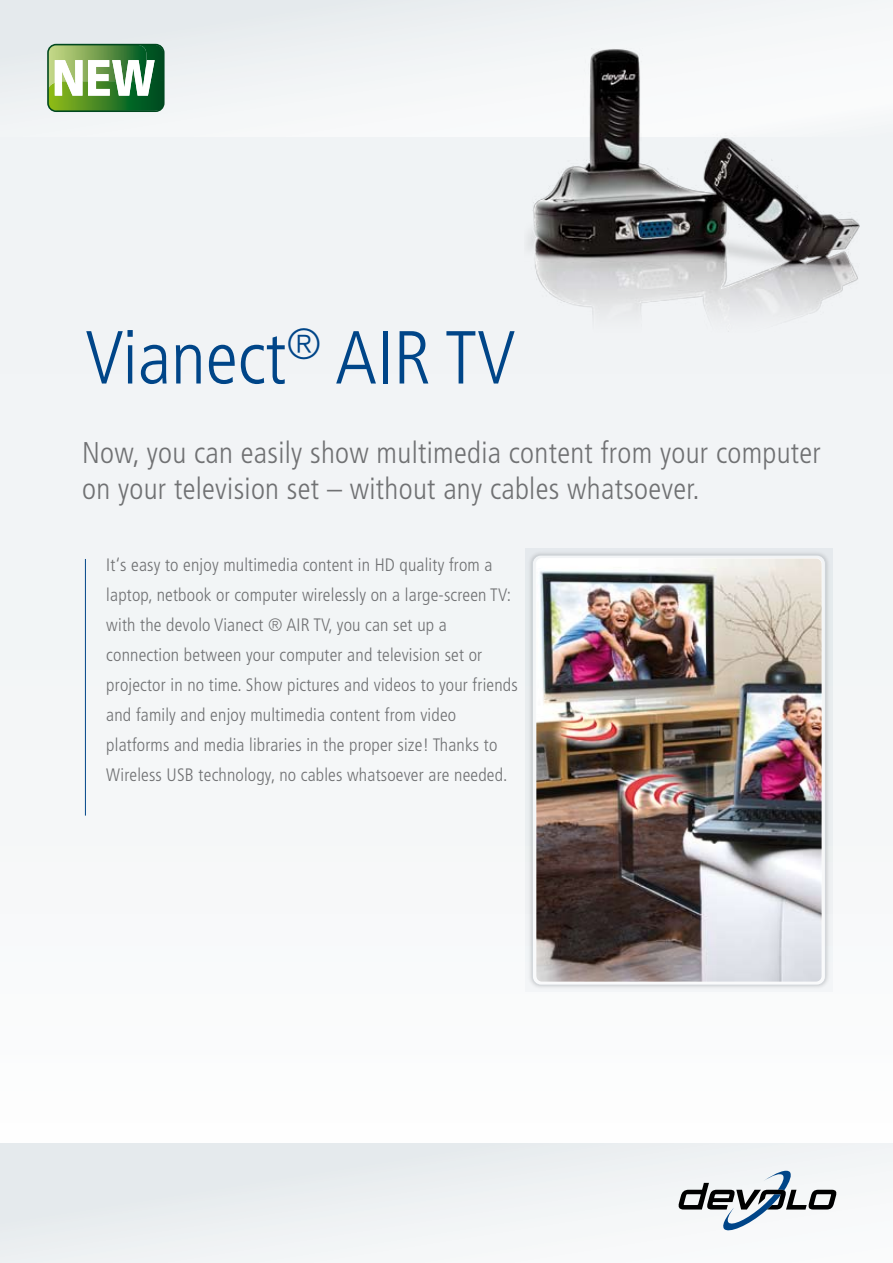
<style>
.page{position:relative;width:893px;height:1263px;background:#fff}
.page>*{position:absolute;margin:0;border:0;box-sizing:border-box;transform-origin:0 0}
.t1{font:300 condensed 75px "Frutiger";color:#004588}
.t2{font:300 condensed 30px/36px "Frutiger";letter-spacing:.01em;color:#707173}
.t3{font:300 condensed 18px/30px "Frutiger";letter-spacing:.01em;color:#707173}
</style>
<div class="page">
<div style="left:0;top:0;width:893px;height:155px;background:linear-gradient(to right,#eaeef1,#f6f8f9)"></div>
<div style="left:0;top:137px;width:893px;height:1021px;background:#f2f5f6"></div>
<div style="left:0;top:1143px;width:893px;height:120px;background:#edf1f3"></div>
<svg style="left:678px;top:1170px;width:159px;height:64px"></svg>
<img style="left:527px;top:49px;width:333px;height:283px">
<hr style="left:85px;top:559px;width:1px;height:256px;background:#004588">
<img style="left:526px;top:548px;width:306px;height:439px">
<div style="left:532px;top:555px;width:294px;height:430px;border:1px solid #dadde0;border-radius:9px"></div>
<img style="left:536px;top:558px;width:286px;height:424px">
<svg style="left:47px;top:44px;width:118px;height:68px"></svg>
<h1 class="t1" style="left:85px;top:315px;width:432px">Vianect<sup>®</sup> AIR TV</h1>
<h2 class="t2" style="left:82px;top:435px;width:740px">Now, you can easily show multimedia content from your computer on your television set – without any cables whatsoever.</h2>
<p class="t3" style="left:106px;top:550px;width:413px">It‘s easy to enjoy multimedia content in HD quality from a laptop, netbook or computer wirelessly on a large-screen TV: with the devolo Vianect ® AIR TV, you can set up a connection between your computer and television set or projector in no time. Show pictures and videos to your friends and family and enjoy multimedia content from video platforms and media libraries in the proper size! Thanks to Wireless USB technology, no cables whatsoever are needed.</p>
</div>
